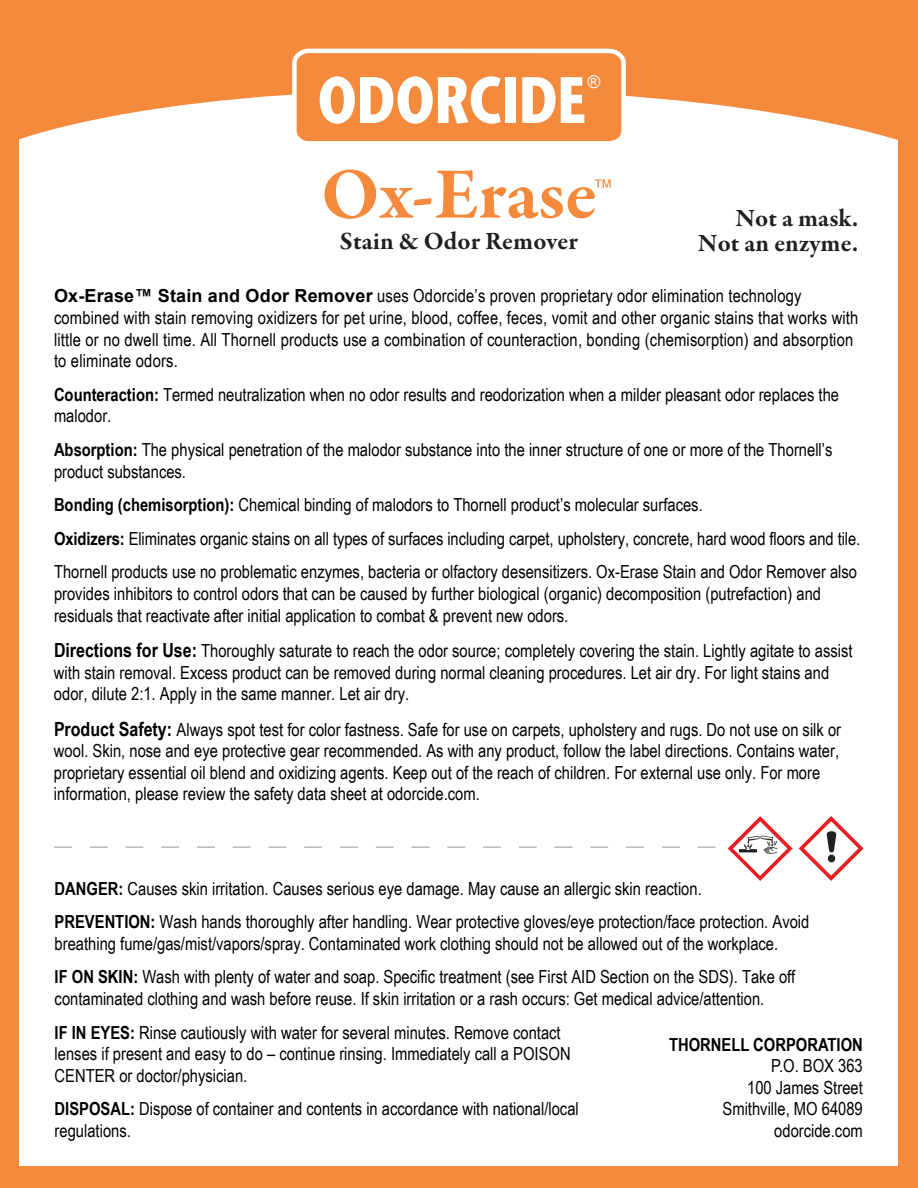
<style>
.page{position:relative;width:918px;height:1188px;background:#f5893c}
.page>*{position:absolute;margin:0;border:0;box-sizing:border-box;transform-origin:0 0}
.t1{font:700 74.25px "Garamond Premr Pro";color:#f5893c}
.t2{font:700 65.4px "Stone Sans Std";color:#fff;scale:.77 1}
.t3{font:700 25.35px/24.8px "Garamond Premr Pro";letter-spacing:.005em;color:#231f20;text-align:right}
.t4{font:18px/21.6px "Arial Narrow";color:#000}
.t5{font:700 18px "Arial Narrow";color:#000}
.t6{font:17.55px "Arial";color:#fff}
.s1{font-family:"Arial";font-weight:700}
.s2{font-weight:700}
.s3{font-weight:700;font-size:19.5px}
</style>
<div class="page">
<div style="left:19px;top:0;width:879px;height:1166px;background:#fff"></div>
<svg style="left:19px;top:0;width:879px;height:140px;fill:#f5893c"></svg>
<svg style="left:54px;top:847px;width:662px;height:1px"></svg>
<svg style="left:728px;top:816px;width:65px;height:65px"></svg>
<svg style="left:799px;top:816px;width:65px;height:65px"></svg>
<svg style="left:595px;top:179px;width:16px;height:9px"></svg>
<svg style="left:292px;top:49px;width:334px;height:93px;background:#f5924b"></svg>
<h2 class="t2" style="left:318px;top:61px;width:350px">ODORCIDE</h2>
<p class="t6" style="left:587px;top:69px;width:14px">®</p>
<h1 class="t1" style="left:321px;top:149px;width:277px">Ox-Erase</h1>
<h3 class="t3" style="left:340px;top:229px;width:239px">Stain &amp; Odor Remover</h3>
<h3 class="t3" style="left:698px;top:206px;width:162px">Not a mask.<br>Not an enzyme.</h3>
<p class="t4" style="left:54px;top:285px;width:806px"><span class="s1">Ox-Erase™ Stain and Odor Remover</span> uses Odorcide’s proven proprietary odor elimination technology combined with stain removing oxidizers for pet urine, blood, coffee, feces, vomit and other organic stains that works with little or no dwell time. All Thornell products use a combination of counteraction, bonding (chemisorption) and absorption to eliminate odors.</p>
<p class="t4" style="left:54px;top:383px;width:787px"><span class="s2">Counteraction:</span> Termed neutralization when no odor results and reodorization when a milder pleasant odor replaces the malodor.</p>
<p class="t4" style="left:54px;top:438px;width:780px"><span class="s2">Absorption:</span> The physical penetration of the malodor substance into the inner structure of one or more of the Thornell’s product substances.</p>
<p class="t4" style="left:54px;top:487px;width:808px;line-height:33.6px"><span class="s2">Bonding (chemisorption):</span> Chemical binding of malodors to Thornell product’s molecular surfaces.<br><span class="s2">Oxidizers:</span> Eliminates organic stains on all types of surfaces including carpet, upholstery, concrete, hard wood floors and tile.<br>Thornell products use no problematic enzymes, bacteria or olfactory desensitizers. Ox-Erase Stain and Odor Remover also</p>
<p class="t4" style="left:54px;top:582px;width:769px">provides inhibitors to control odors that can be caused by further biological (organic) decomposition (putrefaction) and residuals that reactivate after initial application to combat &amp; prevent new odors.</p>
<p class="t4" style="left:54px;top:639px;width:800px"><span class="s3">Directions for Use:</span> Thoroughly saturate to reach the odor source; completely covering the stain. Lightly agitate to assist with stain removal. Excess product can be removed during normal cleaning procedures. Let air dry. For light stains and odor, dilute 2:1. Apply in the same manner. Let air dry.</p>
<p class="t4" style="left:54px;top:718px;width:789px"><span class="s3">Product Safety:</span> Always spot test for color fastness. Safe for use on carpets, upholstery and rugs. Do not use on silk or wool. Skin, nose and eye protective gear recommended. As with any product, follow the label directions. Contains water, proprietary essential oil blend and oxidizing agents. Keep out of the reach of children. For external use only. For more information, please review the safety data sheet at odorcide.com.</p>
<p class="t4" style="left:55px;top:871px;width:756px;line-height:33.6px"><span class="s2">DANGER:</span> Causes skin irritation. Causes serious eye damage. May cause an allergic skin reaction.<br><span class="s2">PREVENTION:</span> Wash hands thoroughly after handling. Wear protective gloves/eye protection/face protection. Avoid</p>
<p class="t4" style="left:55px;top:926px;width:742px;line-height:33.6px">breathing fume/gas/mist/vapors/spray. Contaminated work clothing should not be allowed out of the workplace.<br><span class="s2">IF ON SKIN:</span> Wash with plenty of water and soap. Specific treatment (see First AID Section on the SDS). Take off</p>
<p class="t4" style="left:55px;top:981px;width:711px;line-height:33.6px">contaminated clothing and wash before reuse. If skin irritation or a rash occurs: Get medical advice/attention.<br><span class="s2">IF IN EYES:</span> Rinse cautiously with water for several minutes. Remove contact</p>
<p class="t4" style="left:55px;top:1042px;width:518px">lenses if present and easy to do – continue rinsing. Immediately call a POISON<br>CENTER or doctor/physician.</p>
<p class="t4" style="left:55px;top:1098px;width:526px"><span class="s2">DISPOSAL:</span> Dispose of container and contents in accordance with national/local regulations.</p>
<p class="t5" style="left:669px;top:1031px;width:195px">THORNELL CORPORATION</p>
<p class="t4" style="left:723px;top:1054px;width:142px;text-align:right">P.O. BOX 363<br>100 James Street<br>Smithville, MO 64089 odorcide.com</p>
</div>
